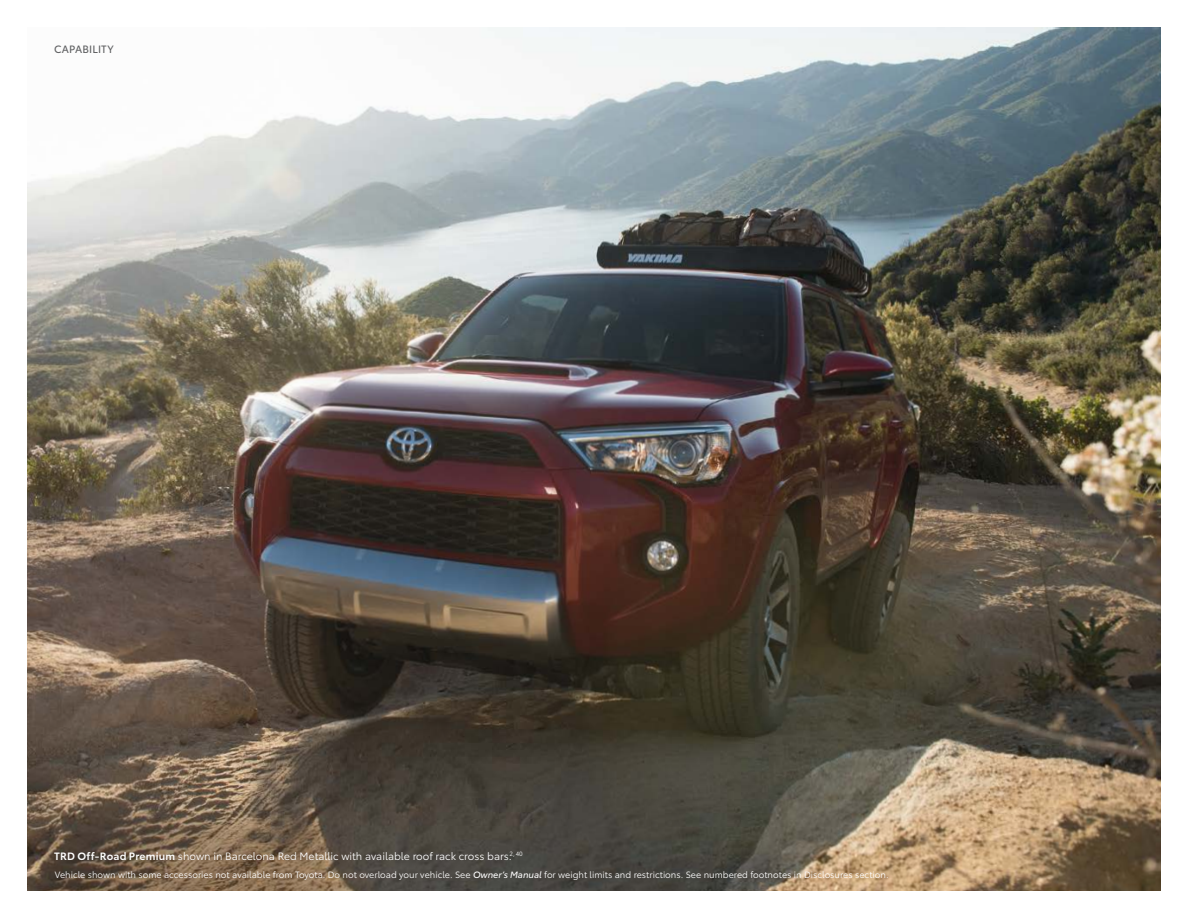
<style>
.page{position:relative;width:1188px;height:918px;background:#fff}
.page>*{position:absolute;margin:0;border:0;box-sizing:border-box;transform-origin:0 0}
.t1{font:10.5px "Toyota Type";color:#fff}
.t2{font:10.5px "Toyota Type";letter-spacing:.015em;color:#5f6062}
.t3{font:9px "Toyota Type";color:#fff}
.s1{font-weight:600}
.s2{font-style:italic}
</style>
<div class="page">
<img style="left:27px;top:27px;width:1134px;height:864px">
<p class="t2" style="left:54px;top:41px;width:61px">CAPABILITY</p>
<p class="t1" style="left:54px;top:848px;width:470px"><span class="s1">TRD Off-Road Premium</span> shown in Barcelona Red Metallic with available roof rack cross bars.<sup>2,</sup> <sup>40</sup></p>
<p class="t3" style="left:55px;top:868px;width:835px">Vehicle shown with some accessories not available from Toyota. Do not overload your vehicle. See <span class="s2">Owner’s Manual</span> for weight limits and restrictions. See numbered footnotes in Disclosures section.</p>
</div>
